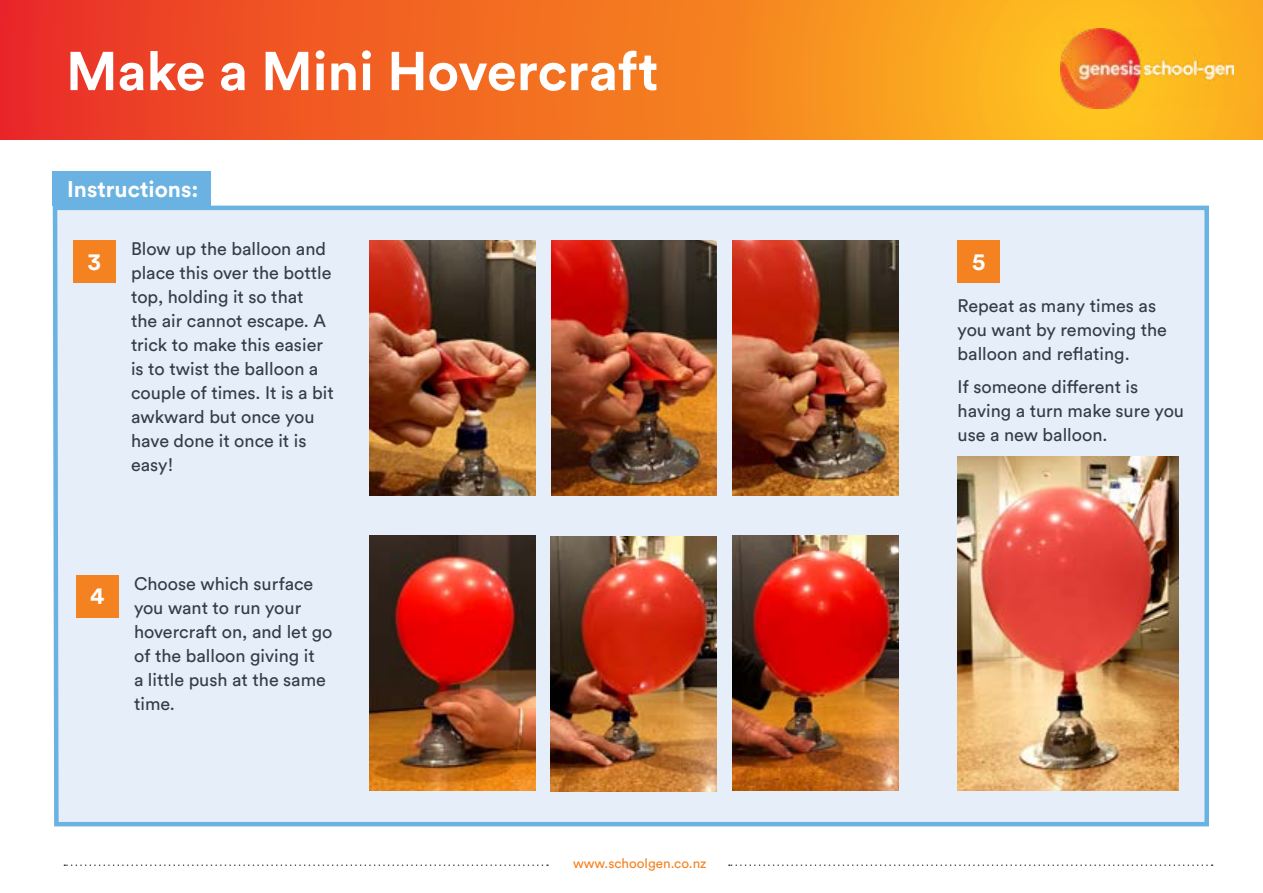
<style>
.page{position:relative;width:1263px;height:893px;background:#fff}
.page>*{position:absolute;margin:0;border:0;box-sizing:border-box;transform-origin:0 0}
.t1{font:700 54px "Circular Pro";color:#fff}
.t2{font:700 24px "Circular Pro";color:#fff}
.t3{font:700 22.5px "Circular Pro";color:#fff}
.t4{font:18px/24px "Circular Pro";color:#333d47}
.t5{font:13.5px "Circular Pro";color:#f58220}
</style>
<div class="page">
<svg style="left:0;top:0;width:1263px;height:140px;background:#f47721"></svg>
<img style="left:1061px;top:29px;width:172px;height:79px">
<svg style="left:729px;top:864px;width:483px;height:2px"></svg>
<svg style="left:64px;top:864px;width:484px;height:2px"></svg>
<div style="left:52px;top:203px;width:1157px;height:624px;background:#e6eff9"></div>
<div style="left:53px;top:171px;width:158px;height:35px;background:#6ab2e2"></div>
<div style="left:73px;top:240px;width:43px;height:43px;background:#f58220"></div>
<div style="left:76px;top:575px;width:43px;height:42px;background:#f58220"></div>
<div style="left:958px;top:240px;width:42px;height:43px;background:#f58220"></div>
<img style="left:552px;top:240px;width:164px;height:255px">
<img style="left:369px;top:240px;width:166px;height:255px">
<img style="left:369px;top:535px;width:166px;height:255px">
<img style="left:551px;top:536px;width:165px;height:255px">
<img style="left:732px;top:535px;width:166px;height:255px">
<img style="left:732px;top:240px;width:166px;height:255px">
<img style="left:958px;top:456px;width:221px;height:334px">
<h1 class="t1" style="left:66px;top:34px;width:594px">Make a Mini Hovercraft</h1>
<p class="t3" style="left:67px;top:174px;width:133px">Instructions:</p>
<h2 class="t2" style="left:88px;top:245px;width:15px">3</h2>
<p class="t4" style="left:131px;top:236px;width:204px">Blow up the balloon and place this over the bottle top, holding it so that the air cannot escape. A trick to make this easier is to twist the balloon a couple of times. It is a bit awkward but once you have done it once it is easy!</p>
<h2 class="t2" style="left:90px;top:579px;width:16px">4</h2>
<p class="t4" style="left:134px;top:570px;width:200px">Choose which surface you want to run your hovercraft on, and let go of the balloon giving it<br>a little push at the same time.</p>
<p class="t5" style="left:573px;top:854px;width:135px">www.schoolgen.co.nz</p>
<h2 class="t2" style="left:972px;top:245px;width:15px">5</h2>
<p class="t4" style="left:958px;top:293px;width:211px">Repeat as many times as you want by removing the balloon and reflating.</p>
<p class="t4" style="left:958px;top:374px;width:228px">If someone different is having a turn make sure you use a new balloon.</p>
</div>
